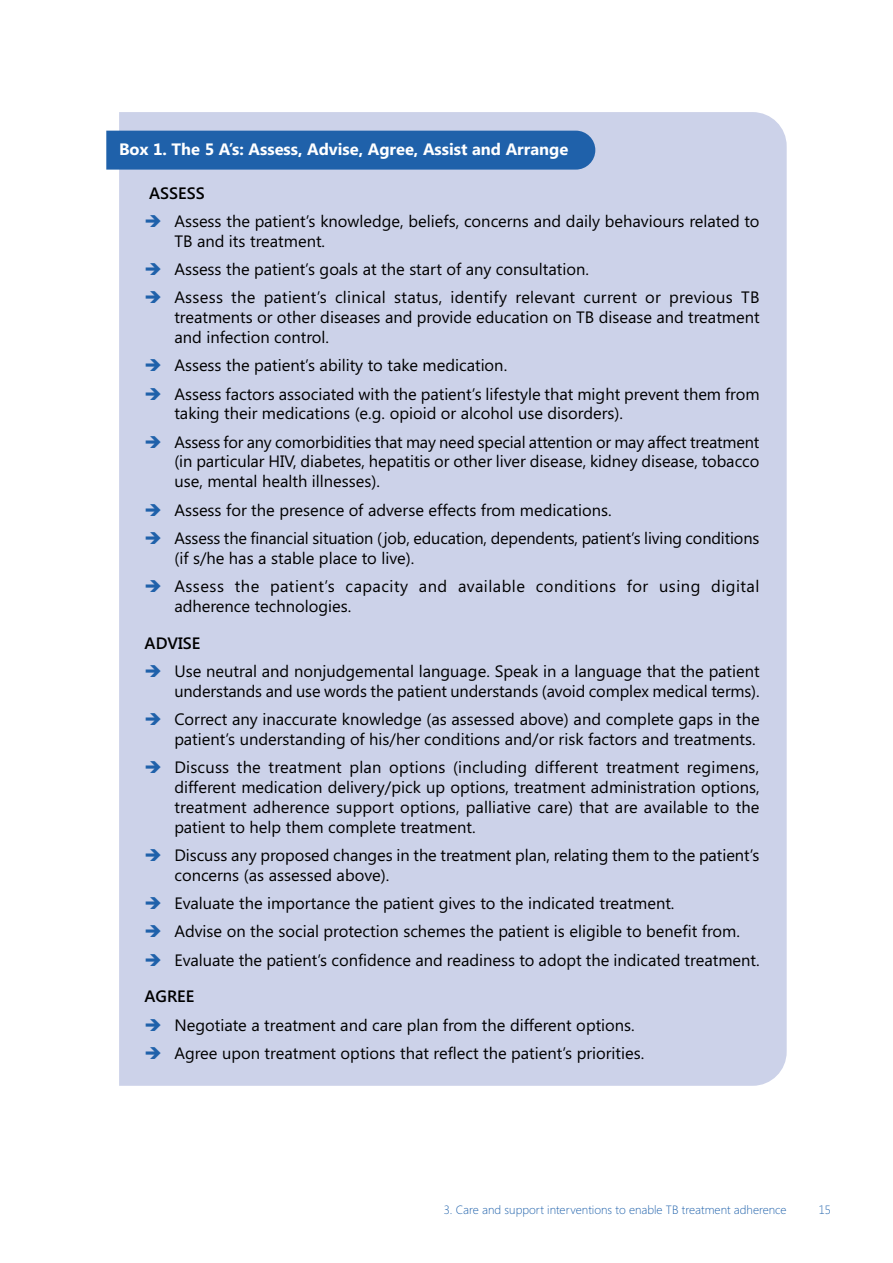
<style>
.page{position:relative;width:893px;height:1263px;background:#fff}
.page>*{position:absolute;margin:0;border:0;box-sizing:border-box;transform-origin:0 0}
.t1{font:16.5px/19.8px "Segoe UI";color:#000}
.t2{font:16.5px/19.8px "Segoe UI";letter-spacing:.03em;color:#000}
.Box-head{font:700 16.5px "Segoe UI";color:#fff}
.Box_SH{font:600 16.5px "Segoe UI";color:#000}
.t3{font:300 12px "Segoe UI";color:#1f61aa}
</style>
<div class="page">
<div style="left:119px;top:112px;width:668px;height:974px;background:#ccd2e9"></div>
<div style="left:106px;top:131px;width:489px;height:39px;background:#1f61aa"></div>
<svg style="left:146px;top:215px;width:15px;height:12px"></svg>
<svg style="left:146px;top:263px;width:15px;height:12px"></svg>
<svg style="left:146px;top:291px;width:15px;height:12px"></svg>
<svg style="left:146px;top:359px;width:15px;height:12px"></svg>
<svg style="left:146px;top:387px;width:15px;height:13px"></svg>
<svg style="left:146px;top:436px;width:15px;height:12px"></svg>
<svg style="left:146px;top:503px;width:15px;height:13px"></svg>
<svg style="left:146px;top:532px;width:15px;height:12px"></svg>
<svg style="left:146px;top:580px;width:15px;height:12px"></svg>
<svg style="left:146px;top:665px;width:15px;height:12px"></svg>
<svg style="left:146px;top:713px;width:15px;height:12px"></svg>
<svg style="left:146px;top:761px;width:15px;height:12px"></svg>
<svg style="left:146px;top:849px;width:15px;height:12px"></svg>
<svg style="left:146px;top:897px;width:15px;height:12px"></svg>
<svg style="left:146px;top:925px;width:15px;height:12px"></svg>
<svg style="left:146px;top:953px;width:15px;height:12px"></svg>
<svg style="left:146px;top:1018px;width:15px;height:13px"></svg>
<svg style="left:146px;top:1047px;width:15px;height:12px"></svg>
<p class="Box-head" style="left:119px;top:138px;width:451px">Box 1. The 5 A’s: Assess, Advise, Agree, Assist and Arrange</p>
<p class="Box_SH" style="left:149px;top:181px;width:57px">ASSESS</p>
<p class="t1" style="left:174px;top:210px;width:587px">Assess the patient’s knowledge, beliefs, concerns and daily behaviours related to<br>TB and its treatment.</p>
<p class="t1" style="left:174px;top:259px;width:416px">Assess the patient’s goals at the start of any consultation.</p>
<p class="t1" style="left:174px;top:287px;width:587px;text-align:justify">Assess the patient’s clinical status, identify relevant current or previous TB treatments or other diseases and provide education on TB disease and treatment and infection control.</p>
<p class="t1" style="left:174px;top:355px;width:334px">Assess the patient’s ability to take medication.</p>
<p class="t1" style="left:174px;top:383px;width:587px">Assess factors associated with the patient’s lifestyle that might prevent them from taking their medications (e.g. opioid or alcohol use disorders).</p>
<p class="t1" style="left:174px;top:431px;width:587px;text-align:justify">Assess for any comorbidities that may need special attention or may affect treatment (in particular HIV, diabetes, hepatitis or other liver disease, kidney disease, tobacco use, mental health illnesses).</p>
<p class="t1" style="left:174px;top:499px;width:439px">Assess for the presence of adverse effects from medications.</p>
<p class="t1" style="left:174px;top:527px;width:586px">Assess the financial situation (job, education, dependents, patient’s living conditions (if s/he has a stable place to live).</p>
<p class="t2" style="left:174px;top:575px;width:587px">Assess the patient’s capacity and available conditions for using digital adherence technologies.</p>
<p class="Box_SH" style="left:145px;top:631px;width:57px">ADVISE</p>
<p class="t1" style="left:174px;top:660px;width:587px">Use neutral and nonjudgemental language. Speak in a language that the patient understands and use words the patient understands (avoid complex medical terms).</p>
<p class="t1" style="left:174px;top:708px;width:587px">Correct any inaccurate knowledge (as assessed above) and complete gaps in the patient’s understanding of his/her conditions and/or risk factors and treatments.</p>
<p class="t1" style="left:174px;top:757px;width:587px;text-align:justify">Discuss the treatment plan options (including different treatment regimens, different medication delivery/pick up options, treatment administration options, treatment adherence support options, palliative care) that are available to the patient to help them complete treatment.</p>
<p class="t1" style="left:174px;top:844px;width:587px">Discuss any proposed changes in the treatment plan, relating them to the patient’s concerns (as assessed above).</p>
<p class="t1" style="left:174px;top:892px;width:502px">Evaluate the importance the patient gives to the indicated treatment.</p>
<p class="t1" style="left:174px;top:921px;width:567px">Advise on the social protection schemes the patient is eligible to benefit from.</p>
<p class="t1" style="left:174px;top:949px;width:587px">Evaluate the patient’s confidence and readiness to adopt the indicated treatment.</p>
<p class="Box_SH" style="left:145px;top:985px;width:51px">AGREE</p>
<p class="t1" style="left:174px;top:1014px;width:462px">Negotiate a treatment and care plan from the different options.</p>
<p class="t1" style="left:174px;top:1042px;width:471px">Agree upon treatment options that reflect the patient’s priorities.</p>
<p class="t3" style="left:444px;top:1202px;width:344px">3. Care and support interventions to enable TB treatment adherence</p>
<p class="t3" style="left:819px;top:1202px;width:14px">15</p>
</div>
